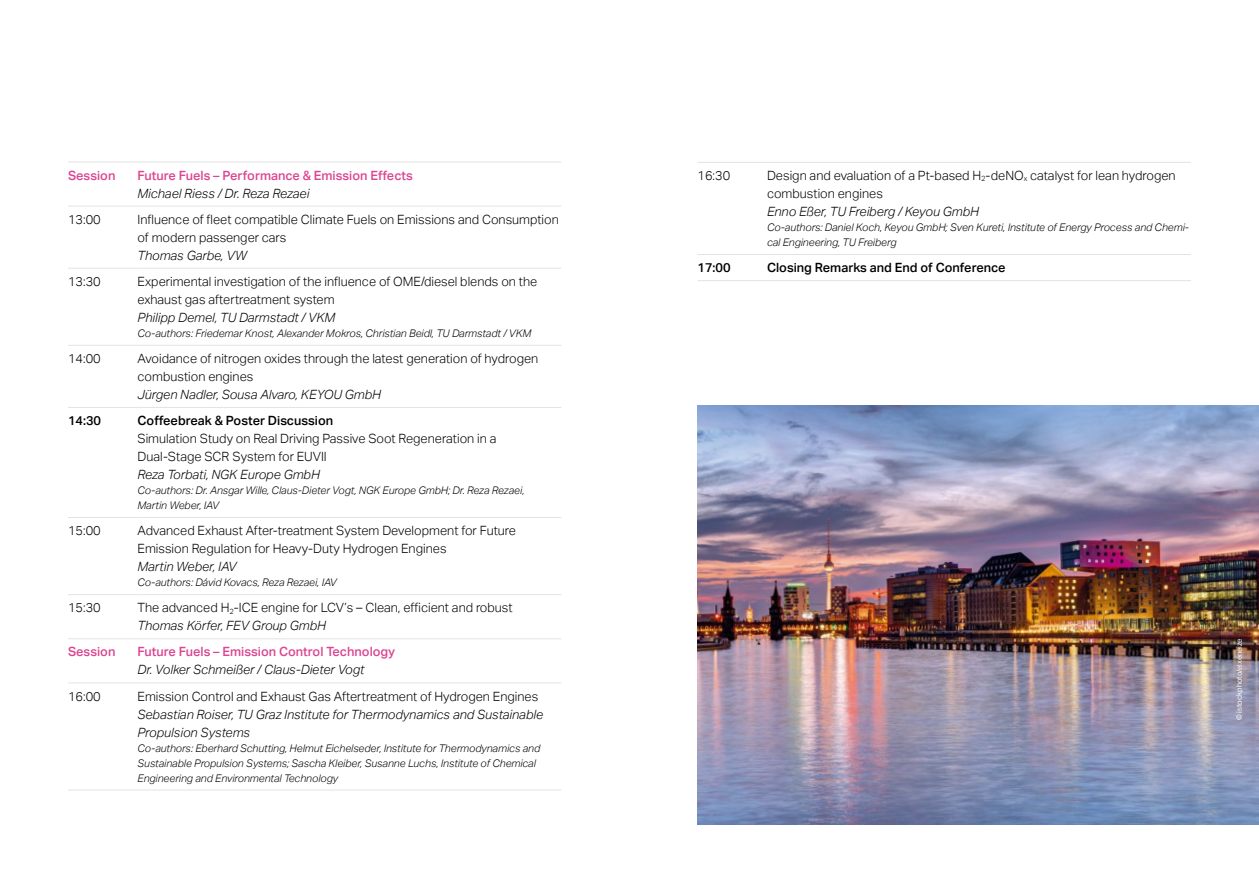
<style>
.page{position:relative;width:1259px;height:893px;background:#fff}
.page>*{position:absolute;margin:0;border:0;box-sizing:border-box;transform-origin:0 0}
.Tabelle_Titel{font:300 12.75px/18px "Aktiv Grotesk";color:#000}
.Tabelle_Autoren{font:italic 300 12.75px/18px "Aktiv Grotesk";color:#000}
.Tabelle_Session{font:500 12.75px "Aktiv Grotesk";color:#db4592}
.Tabelle_bold{font:500 12.75px "Aktiv Grotesk";color:#000}
.Tabelle_Co-Autoren{font:italic 300 10.5px/15px "Aktiv Grotesk";color:#000}
.Copyright{font:7.5px "Aktiv Grotesk";color:#fff}
</style>
<div class="page">
<hr style="left:68px;top:162px;width:69px;height:1px;background:#e3e3e3">
<hr style="left:137px;top:162px;width:424px;height:1px;background:#e3e3e3">
<hr style="left:68px;top:206px;width:69px;height:1px;background:#e3e3e3">
<hr style="left:137px;top:206px;width:424px;height:1px;background:#e3e3e3">
<hr style="left:68px;top:268px;width:69px;height:1px;background:#e3e3e3">
<hr style="left:137px;top:268px;width:424px;height:1px;background:#e3e3e3">
<hr style="left:68px;top:345px;width:69px;height:1px;background:#e3e3e3">
<hr style="left:137px;top:345px;width:424px;height:1px;background:#e3e3e3">
<hr style="left:68px;top:407px;width:69px;height:1px;background:#e3e3e3">
<hr style="left:137px;top:407px;width:424px;height:1px;background:#e3e3e3">
<hr style="left:68px;top:517px;width:69px;height:1px;background:#e3e3e3">
<hr style="left:137px;top:517px;width:424px;height:1px;background:#e3e3e3">
<hr style="left:68px;top:594px;width:69px;height:1px;background:#e3e3e3">
<hr style="left:137px;top:594px;width:424px;height:1px;background:#e3e3e3">
<hr style="left:68px;top:638px;width:69px;height:1px;background:#e3e3e3">
<hr style="left:137px;top:638px;width:424px;height:1px;background:#e3e3e3">
<hr style="left:68px;top:682px;width:69px;height:1px;background:#e3e3e3">
<hr style="left:137px;top:682px;width:424px;height:1px;background:#e3e3e3">
<hr style="left:68px;top:790px;width:69px;height:1px;background:#e3e3e3">
<hr style="left:137px;top:790px;width:424px;height:1px;background:#e3e3e3">
<hr style="left:697px;top:162px;width:70px;height:1px;background:#e3e3e3">
<hr style="left:767px;top:162px;width:424px;height:1px;background:#e3e3e3">
<hr style="left:697px;top:254px;width:70px;height:1px;background:#e3e3e3">
<hr style="left:767px;top:254px;width:424px;height:1px;background:#e3e3e3">
<hr style="left:697px;top:280px;width:70px;height:1px;background:#e3e3e3">
<hr style="left:767px;top:280px;width:424px;height:1px;background:#e3e3e3">
<img style="left:697px;top:406px;width:562px;height:419px">
<p class="Tabelle_Session" style="left:68px;top:168px;width:49px">Session</p>
<p class="Tabelle_Session" style="left:137px;top:168px;width:277px">Future Fuels – Performance &amp; Emission Effects</p>
<p class="Tabelle_Autoren" style="left:137px;top:184px;width:173px">Michael Riess / Dr. Reza Rezaei</p>
<p class="Tabelle_Titel" style="left:68px;top:210px;width:34px">13:00</p>
<p class="Tabelle_Titel" style="left:137px;top:210px;width:423px">Influence of fleet compatible Climate Fuels on Emissions and Consumption of modern passenger cars</p>
<p class="Tabelle_Autoren" style="left:137px;top:246px;width:111px">Thomas Garbe, VW</p>
<p class="Tabelle_Titel" style="left:68px;top:272px;width:34px">13:30</p>
<p class="Tabelle_Titel" style="left:137px;top:272px;width:401px">Experimental investigation of the influence of OME/diesel blends on the exhaust gas aftertreatment system</p>
<p class="Tabelle_Autoren" style="left:137px;top:308px;width:199px">Philipp Demel, TU Darmstadt / VKM</p>
<p class="Tabelle_Co-Autoren" style="left:137px;top:326px;width:395px">Co-authors: Friedemar Knost, Alexander Mokros, Christian Beidl, TU Darmstadt / VKM</p>
<p class="Tabelle_Titel" style="left:68px;top:349px;width:34px">14:00</p>
<p class="Tabelle_Titel" style="left:137px;top:349px;width:402px">Avoidance of nitrogen oxides through the latest generation of hydrogen combustion engines</p>
<p class="Tabelle_Autoren" style="left:137px;top:385px;width:245px">Jürgen Nadler, Sousa Alvaro, KEYOU GmbH</p>
<p class="Tabelle_bold" style="left:68px;top:413px;width:35px">14:30</p>
<p class="Tabelle_bold" style="left:137px;top:413px;width:197px">Coffeebreak &amp; Poster Discussion</p>
<p class="Tabelle_Titel" style="left:137px;top:430px;width:360px">Simulation Study on Real Driving Passive Soot Regeneration in a<br>Dual-Stage SCR System for EUVII</p>
<p class="Tabelle_Autoren" style="left:137px;top:466px;width:184px">Reza Torbati, NGK Europe GmbH</p>
<p class="Tabelle_Co-Autoren" style="left:137px;top:483px;width:388px">Co-authors: Dr. Ansgar Wille, Claus-Dieter Vogt, NGK Europe GmbH; Dr. Reza Rezaei,<br>Martin Weber, IAV</p>
<p class="Tabelle_Titel" style="left:68px;top:522px;width:34px">15:00</p>
<p class="Tabelle_Titel" style="left:137px;top:522px;width:380px">Advanced Exhaust After-treatment System Development for Future<br>Emission Regulation for Heavy-Duty Hydrogen Engines</p>
<p class="Tabelle_Autoren" style="left:137px;top:558px;width:100px">Martin Weber, IAV</p>
<p class="Tabelle_Co-Autoren" style="left:137px;top:575px;width:201px">Co-authors: Dávid Kovacs, Reza Rezaei, IAV</p>
<p class="Tabelle_Titel" style="left:68px;top:599px;width:34px">15:30</p>
<p class="Tabelle_Titel" style="left:137px;top:599px;width:377px">The advanced H<sub>2</sub>-ICE engine for LCV’s – Clean, efficient and robust</p>
<p class="Tabelle_Autoren" style="left:137px;top:617px;width:190px">Thomas Körfer, FEV Group GmbH</p>
<p class="Tabelle_Session" style="left:68px;top:644px;width:49px">Session</p>
<p class="Tabelle_Session" style="left:137px;top:644px;width:259px">Future Fuels – Emission Control Technology</p>
<p class="Tabelle_Autoren" style="left:137px;top:661px;width:228px">Dr. Volker Schmeißer / Claus-Dieter Vogt</p>
<p class="Tabelle_Titel" style="left:68px;top:687px;width:34px">16:00</p>
<p class="Tabelle_Titel" style="left:137px;top:687px;width:402px">Emission Control and Exhaust Gas Aftertreatment of Hydrogen Engines</p>
<p class="Tabelle_Autoren" style="left:137px;top:705px;width:407px">Sebastian Roiser, TU Graz Institute for Thermodynamics and Sustainable<br>Propulsion Systems</p>
<p class="Tabelle_Co-Autoren" style="left:137px;top:740px;width:404px">Co-authors: Eberhard Schutting, Helmut Eichelseder, Institute for Thermodynamics and<br>Sustainable Propulsion Systems; Sascha Kleiber, Susanne Luchs, Institute of Chemical<br>Engineering and Environmental Technology</p>
<p class="Tabelle_Titel" style="left:697px;top:167px;width:34px">16:30</p>
<p class="Tabelle_Titel" style="left:767px;top:167px;width:410px">Design and evaluation of a Pt-based H<sub>2</sub>-deNO<sub>x</sub> catalyst for lean hydrogen combustion engines</p>
<p class="Tabelle_Autoren" style="left:767px;top:203px;width:213px">Enno Eßer, TU Freiberg / Keyou GmbH</p>
<p class="Tabelle_Co-Autoren" style="left:767px;top:220px;width:423px">Co-authors: Daniel Koch, Keyou GmbH; Sven Kureti, Institute of Energy Process and Chemi&shy;cal Engineering, TU Freiberg</p>
<p class="Tabelle_bold" style="left:697px;top:260px;width:35px">17:00</p>
<p class="Tabelle_bold" style="left:767px;top:260px;width:240px">Closing Remarks and End of Conference</p>
<p class="Copyright" style="left:1235px;top:720px;width:83px;rotate:-90deg">© istockphoto/elxeneize</p>
</div>
